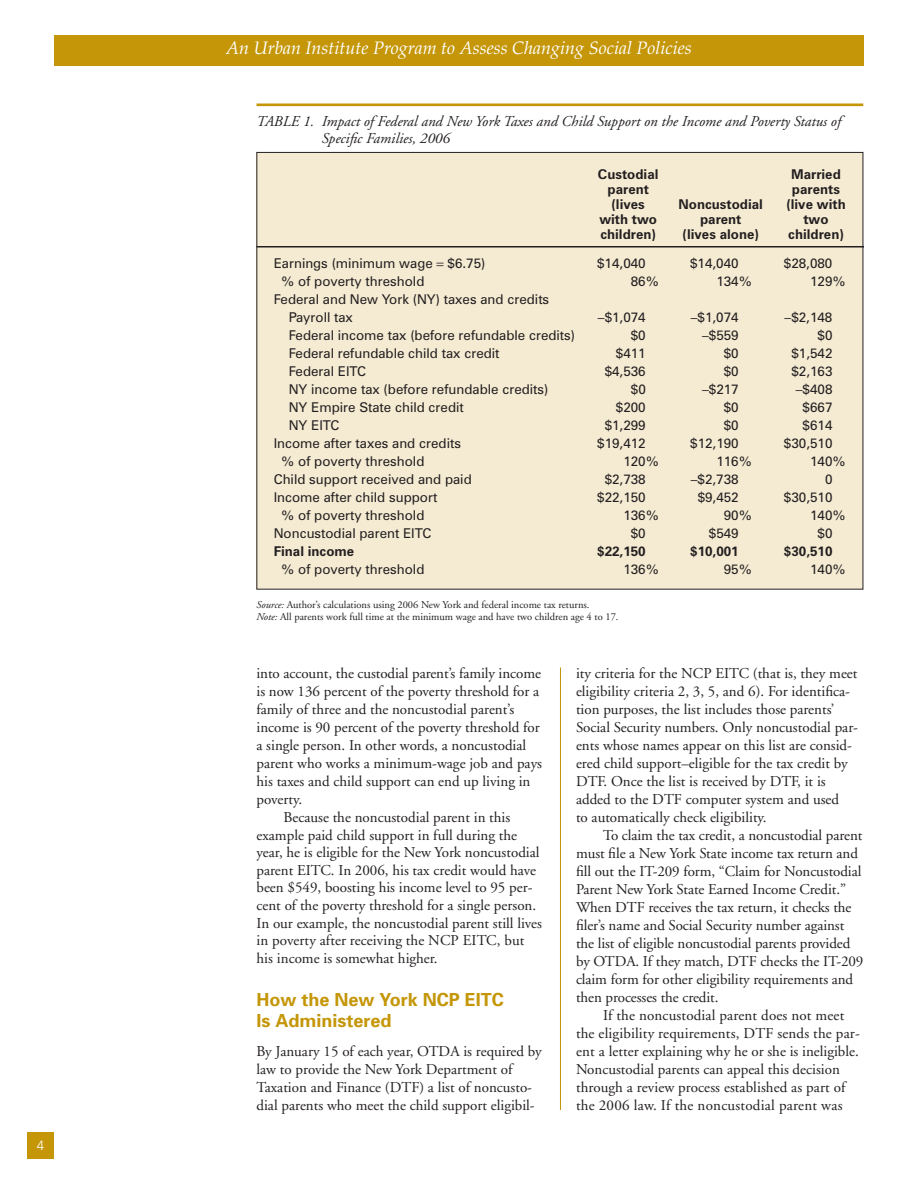
<style>
.page{position:relative;width:918px;height:1188px;background:#fff}
.page>*{position:absolute;margin:0;border:0;box-sizing:border-box;transform-origin:0 0}
.t1{font:italic 18px "Palatino";color:#fff}
.t2{font:700 18px/21px "Univers";color:#c49608}
.t3{font:15px/18px "Adobe Garamond";color:#231f20}
.t4{font:italic 15px/16.5px "Adobe Garamond";color:#231f20}
.t5{font:13.5px/18px "Zurich BT";color:#231f20}
.t6{font:700 13.5px "Zurich BT";color:#231f20}
.t7{font:300 13.5px "Univers";color:#fff}
.t8{font:10.5px/12.6px "Adobe Garamond";color:#231f20}
.s1{font-style:italic}
</style>
<div class="page">
<div style="left:54px;top:35px;width:810px;height:30px;background:#c49608"></div>
<div style="left:27px;top:1132px;width:27px;height:28px;background:#c49608"></div>
<hr style="left:560px;top:668px;width:1px;height:442px;background:#c49608">
<div style="left:257px;top:152px;width:606px;height:437px;background:#f5ebd3"></div>
<hr style="left:256px;top:104px;width:607px;height:2px;background:#c49608">
<hr style="left:256px;top:246px;width:608px;height:2px;background:#231f20">
<p class="t7" style="left:37px;top:1140px;width:9px">4</p>
<p class="t1" style="left:226px;top:41px;width:467px">An Urban Institute Program to Assess Changing Social Policies</p>
<p class="t4" style="left:322px;top:115px;width:521px;text-indent:-65px">TABLE 1. Impact of Federal and New York Taxes and Child Support on the Income and Poverty Status of<br>Specific Families, 2006</p>
<p class="t6" style="left:598px;top:169px;width:62px">Custodial</p>
<p class="t6" style="left:791px;top:169px;width:51px">Married</p>
<p class="t6" style="left:608px;top:184px;width:43px">parent</p>
<p class="t6" style="left:792px;top:184px;width:50px">parents</p>
<p class="t6" style="left:612px;top:199px;width:35px">(lives</p>
<p class="t6" style="left:679px;top:199px;width:86px">Noncustodial</p>
<p class="t6" style="left:786px;top:199px;width:61px">(live with</p>
<p class="t6" style="left:599px;top:214px;width:59px">with two</p>
<p class="t6" style="left:700px;top:214px;width:43px">parent</p>
<p class="t6" style="left:803px;top:214px;width:27px">two</p>
<p class="t6" style="left:600px;top:229px;width:57px">children)</p>
<p class="t6" style="left:683px;top:229px;width:78px">(lives alone)</p>
<p class="t6" style="left:788px;top:229px;width:57px">children)</p>
<p class="t5" style="left:274px;top:255px;width:213px">Earnings (minimum wage $6.75)</p>
<p class="t5" style="left:597px;top:255px;width:50px">$14,040</p>
<p class="t5" style="left:690px;top:255px;width:50px">$14,040</p>
<p class="t5" style="left:784px;top:255px;width:50px">$28,080</p>
<p class="t5" style="left:281px;top:273px;width:145px">% of poverty threshold</p>
<p class="t5" style="left:631px;top:273px;width:30px">86%</p>
<p class="t5" style="left:716px;top:273px;width:37px">134%</p>
<p class="t5" style="left:810px;top:273px;width:37px">129%</p>
<p class="t5" style="left:289px;top:291px;width:262px;text-indent:-15px">Federal and New York (NY) taxes and credits<br>Payroll tax</p>
<p class="t5" style="left:598px;top:309px;width:49px">–$1,074</p>
<p class="t5" style="left:691px;top:309px;width:49px">–$1,074</p>
<p class="t5" style="left:785px;top:309px;width:49px">–$2,148</p>
<p class="t5" style="left:289px;top:327px;width:288px">Federal income tax (before refundable credits)</p>
<p class="t5" style="left:631px;top:327px;width:16px">$0</p>
<p class="t5" style="left:702px;top:327px;width:38px">–$559</p>
<p class="t5" style="left:818px;top:327px;width:16px">$0</p>
<p class="t5" style="left:289px;top:345px;width:212px">Federal refundable child tax credit</p>
<p class="t5" style="left:616px;top:345px;width:31px">$411</p>
<p class="t5" style="left:724px;top:345px;width:16px">$0</p>
<p class="t5" style="left:791px;top:345px;width:43px">$1,542</p>
<p class="t5" style="left:289px;top:363px;width:79px">Federal EITC</p>
<p class="t5" style="left:605px;top:363px;width:43px">$4,536</p>
<p class="t5" style="left:724px;top:363px;width:16px">$0</p>
<p class="t5" style="left:791px;top:363px;width:43px">$2,163</p>
<p class="t5" style="left:289px;top:381px;width:261px">NY income tax (before refundable credits)</p>
<p class="t5" style="left:631px;top:381px;width:16px">$0</p>
<p class="t5" style="left:702px;top:381px;width:38px">–$217</p>
<p class="t5" style="left:796px;top:381px;width:38px">–$408</p>
<p class="t5" style="left:289px;top:399px;width:177px">NY Empire State child credit</p>
<p class="t5" style="left:616px;top:399px;width:31px">$200</p>
<p class="t5" style="left:724px;top:399px;width:16px">$0</p>
<p class="t5" style="left:803px;top:399px;width:31px">$667</p>
<p class="t5" style="left:289px;top:417px;width:52px">NY EITC</p>
<p class="t5" style="left:605px;top:417px;width:43px">$1,299</p>
<p class="t5" style="left:724px;top:417px;width:16px">$0</p>
<p class="t5" style="left:803px;top:417px;width:31px">$614</p>
<p class="t5" style="left:274px;top:435px;width:189px">Income after taxes and credits</p>
<p class="t5" style="left:597px;top:435px;width:50px">$19,412</p>
<p class="t5" style="left:690px;top:435px;width:50px">$12,190</p>
<p class="t5" style="left:784px;top:435px;width:50px">$30,510</p>
<p class="t5" style="left:281px;top:453px;width:145px">% of poverty threshold</p>
<p class="t5" style="left:623px;top:453px;width:37px">120%</p>
<p class="t5" style="left:716px;top:453px;width:37px">116%</p>
<p class="t5" style="left:810px;top:453px;width:37px">140%</p>
<p class="t5" style="left:274px;top:471px;width:200px">Child support received and paid</p>
<p class="t5" style="left:605px;top:471px;width:43px">$2,738</p>
<p class="t5" style="left:691px;top:471px;width:49px">–$2,738</p>
<p class="t5" style="left:825px;top:471px;width:9px">0</p>
<p class="t5" style="left:274px;top:489px;width:165px">Income after child support</p>
<p class="t5" style="left:597px;top:489px;width:50px">$22,150</p>
<p class="t5" style="left:698px;top:489px;width:43px">$9,452</p>
<p class="t5" style="left:784px;top:489px;width:50px">$30,510</p>
<p class="t5" style="left:281px;top:507px;width:145px">% of poverty threshold</p>
<p class="t5" style="left:623px;top:507px;width:37px">136%</p>
<p class="t5" style="left:724px;top:507px;width:30px">90%</p>
<p class="t5" style="left:810px;top:507px;width:37px">140%</p>
<p class="t5" style="left:274px;top:525px;width:159px">Noncustodial parent EITC</p>
<p class="t5" style="left:631px;top:525px;width:16px">$0</p>
<p class="t5" style="left:709px;top:525px;width:31px">$549</p>
<p class="t5" style="left:818px;top:525px;width:16px">$0</p>
<p class="t6" style="left:274px;top:546px;width:82px">Final income</p>
<p class="t6" style="left:597px;top:546px;width:50px">$22,150</p>
<p class="t6" style="left:690px;top:546px;width:50px">$10,001</p>
<p class="t6" style="left:784px;top:546px;width:50px">$30,510</p>
<p class="t5" style="left:281px;top:561px;width:145px">% of poverty threshold</p>
<p class="t5" style="left:623px;top:561px;width:37px">136%</p>
<p class="t5" style="left:724px;top:561px;width:30px">95%</p>
<p class="t5" style="left:810px;top:561px;width:37px">140%</p>
<p class="t8" style="left:257px;top:599px;width:364px"><span class="s1">Source:</span> Author’s calculations using 2006 New York and federal income tax returns.<br><span class="s1">Note:</span> All parents work full time at the minimum wage and have two children age 4 to 17.</p>
<p class="t3" style="left:256px;top:666px;width:286px">into account, the custodial parent’s family income</p>
<p class="t3" style="left:256px;top:684px;width:284px">is now 136 percent of the poverty threshold for a</p>
<p class="t3" style="left:256px;top:702px;width:259px">family of three and the noncustodial parent’s</p>
<p class="t3" style="left:256px;top:720px;width:285px">income is 90 percent of the poverty threshold for</p>
<p class="t3" style="left:256px;top:738px;width:271px">a single person. In other words, a noncustodial</p>
<p class="t3" style="left:256px;top:756px;width:287px">parent who works a minimum-wage job and pays</p>
<p class="t3" style="left:256px;top:774px;width:276px">his taxes and child support can end up living in</p>
<p class="t3" style="left:256px;top:792px;width:47px">poverty.</p>
<p class="t3" style="left:284px;top:809px;width:228px">Because the noncustodial parent in this</p>
<p class="t3" style="left:256px;top:827px;width:262px">example paid child support in full during the</p>
<p class="t3" style="left:256px;top:845px;width:285px">year, he is eligible for the New York noncustodial</p>
<p class="t3" style="left:256px;top:862px;width:281px">parent EITC. In 2006, his tax credit would have</p>
<p class="t3" style="left:256px;top:880px;width:278px">been $549, boosting his income level to 95 per-</p>
<p class="t3" style="left:256px;top:898px;width:281px">cent of the poverty threshold for a single person.</p>
<p class="t3" style="left:256px;top:915px;width:287px">In our example, the noncustodial parent still lives</p>
<p class="t3" style="left:256px;top:933px;width:269px">in poverty after receiving the NCP EITC, but</p>
<p class="t3" style="left:256px;top:950px;width:183px">his income is somewhat higher.</p>
<p class="t2" style="left:256px;top:991px;width:249px">How the New York NCP EITC<br>Is Administered</p>
<p class="t3" style="left:256px;top:1043px;width:287px">By January 15 of each year, OTDA is required by law to provide the New York Department of Taxation and Finance (DTF) a list of noncusto&shy;dial parents who meet the child support eligibil-</p>
<p class="t3" style="left:576px;top:666px;width:284px">ity criteria for the NCP EITC (that is, they meet eligibility criteria 2, 3, 5, and 6). For identifica&shy;tion purposes, the list includes those parents’ Social Security numbers. Only noncustodial par&shy;ents whose names appear on this list are consid&shy;ered child support–eligible for the tax credit by DTF. Once the list is received by DTF, it is added to the DTF computer system and used<br>to automatically check eligibility.</p>
<p class="t3" style="left:576px;top:828px;width:289px;text-indent:27px">To claim the tax credit, a noncustodial parent must file a New York State income tax return and fill out the IT-209 form, “Claim for Noncustodial Parent New York State Earned Income Credit.” When DTF receives the tax return, it checks the filer’s name and Social Security number against the list of eligible noncustodial parents provided by OTDA. If they match, DTF checks the IT-209 claim form for other eligibility requirements and then processes the credit.</p>
<p class="t3" style="left:576px;top:1008px;width:285px;text-indent:27px">If the noncustodial parent does not meet the eligibility requirements, DTF sends the par&shy;ent a letter explaining why he or she is ineligible.<br>Noncustodial parents can appeal this decision through a review process established as part of the 2006 law. If the noncustodial parent was</p>
</div>
